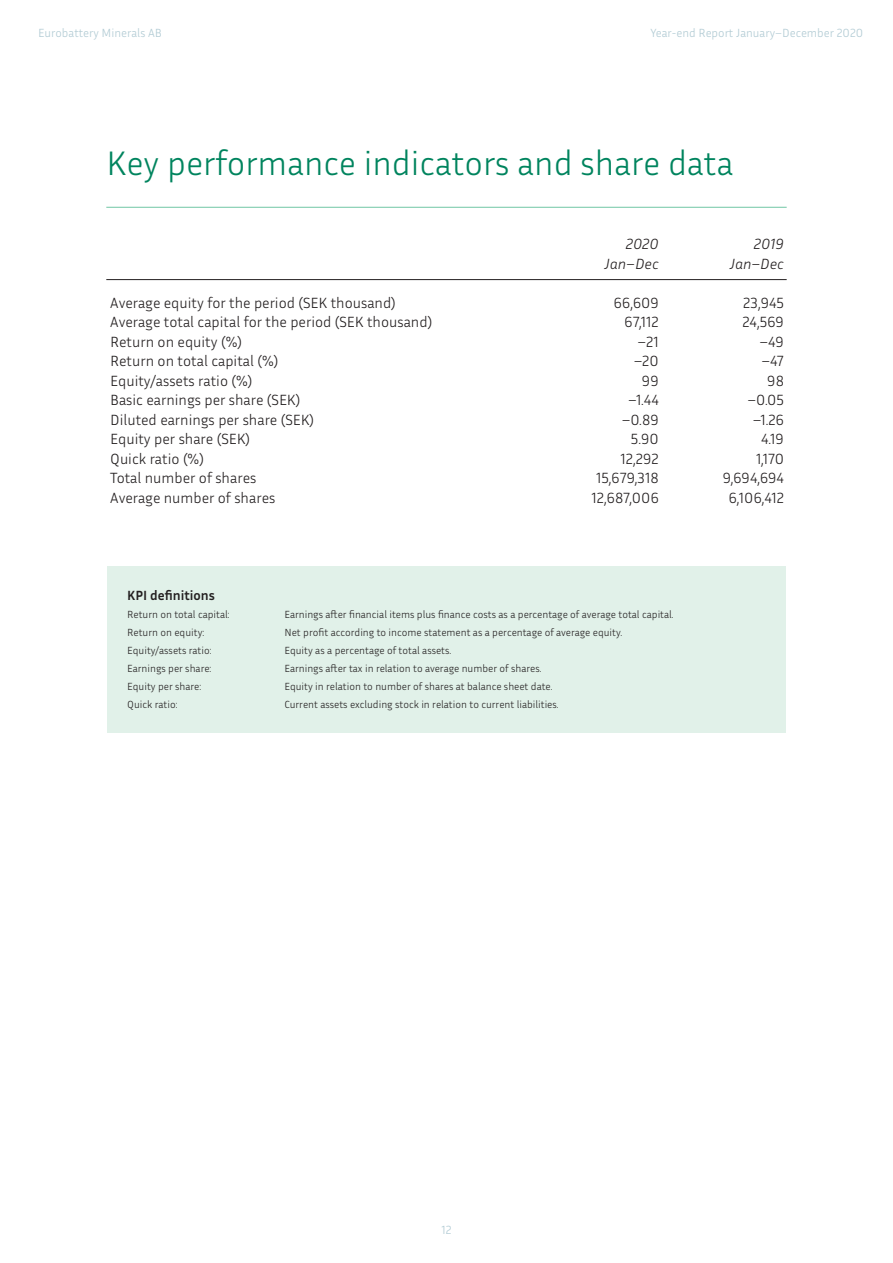
<style>
.page{position:relative;width:893px;height:1263px;background:#fff}
.page>*{position:absolute;margin:0;border:0;box-sizing:border-box;transform-origin:0 0}
.t1{font:300 34.5px "Inria Sans";color:#00845e}
.t2{font:300 15px "Inria Sans";color:#231f20}
.t3{font:italic 300 15px "Inria Sans";color:#231f20}
.t4{font:700 13.5px "Inria Sans";color:#231f20}
.t5{font:300 12px "Inria Sans";color:#b0cad3}
.t6{font:300 10.5px "Inria Sans";color:#231f20}
</style>
<div class="page">
<div style="left:107px;top:566px;width:679px;height:167px;background:#e1f1e9"></div>
<hr style="left:106px;top:207px;width:681px;height:1px;background:#70c7a5">
<hr style="left:106px;top:279px;width:681px;height:1px;background:#231f20">
<p class="t5" style="left:38px;top:25px;width:125px">Eurobattery Minerals AB</p>
<p class="t5" style="left:650px;top:25px;width:214px">Year-end Report January–December 2020</p>
<h1 class="t1" style="left:106px;top:141px;width:629px">Key performance indicators and share data</h1>
<h2 class="t3" style="left:626px;top:234px;width:35px">2020</h2>
<h2 class="t3" style="left:754px;top:234px;width:32px">2019</h2>
<h2 class="t3" style="left:604px;top:254px;width:56px">Jan–Dec</h2>
<h2 class="t3" style="left:730px;top:254px;width:56px">Jan–Dec</h2>
<h2 class="t2" style="left:110px;top:293px;width:287px">Average equity for the period (SEK thousand)</h2>
<h2 class="t2" style="left:614px;top:293px;width:47px">66,609</h2>
<h2 class="t2" style="left:743px;top:293px;width:42px">23,945</h2>
<h2 class="t2" style="left:110px;top:312px;width:323px">Average total capital for the period (SEK thousand)</h2>
<h2 class="t2" style="left:624px;top:312px;width:36px">67,112</h2>
<h2 class="t2" style="left:742px;top:312px;width:43px">24,569</h2>
<h2 class="t2" style="left:110px;top:332px;width:133px">Return on equity (%)</h2>
<h2 class="t2" style="left:637px;top:332px;width:23px">–21</h2>
<h2 class="t2" style="left:759px;top:332px;width:26px">–49</h2>
<h2 class="t2" style="left:110px;top:351px;width:170px">Return on total capital (%)</h2>
<h2 class="t2" style="left:634px;top:351px;width:27px">–20</h2>
<h2 class="t2" style="left:761px;top:351px;width:24px">–47</h2>
<h2 class="t2" style="left:110px;top:371px;width:144px">Equity/assets ratio (%)</h2>
<h2 class="t2" style="left:642px;top:371px;width:18px">99</h2>
<h2 class="t2" style="left:767px;top:371px;width:18px">98</h2>
<h2 class="t2" style="left:110px;top:390px;width:192px">Basic earnings per share (SEK)</h2>
<h2 class="t2" style="left:628px;top:390px;width:32px">–1.44</h2>
<h2 class="t2" style="left:747px;top:390px;width:38px">–0.05</h2>
<h2 class="t2" style="left:110px;top:410px;width:205px">Diluted earnings per share (SEK)</h2>
<h2 class="t2" style="left:622px;top:410px;width:39px">–0.89</h2>
<h2 class="t2" style="left:753px;top:410px;width:33px">–1.26</h2>
<h2 class="t2" style="left:110px;top:429px;width:141px">Equity per share (SEK)</h2>
<h2 class="t2" style="left:631px;top:429px;width:29px">5.90</h2>
<h2 class="t2" style="left:761px;top:429px;width:25px">4.19</h2>
<h2 class="t2" style="left:110px;top:449px;width:95px">Quick ratio (%)</h2>
<h2 class="t2" style="left:620px;top:449px;width:40px">12,292</h2>
<h2 class="t2" style="left:756px;top:449px;width:29px">1,170</h2>
<h2 class="t2" style="left:110px;top:468px;width:148px">Total number of shares</h2>
<h2 class="t2" style="left:596px;top:468px;width:64px">15,679,318</h2>
<h2 class="t2" style="left:723px;top:468px;width:63px">9,694,694</h2>
<h2 class="t2" style="left:110px;top:488px;width:167px">Average number of shares</h2>
<h2 class="t2" style="left:592px;top:488px;width:69px">12,687,006</h2>
<h2 class="t2" style="left:728px;top:488px;width:57px">6,106,412</h2>
<p class="t4" style="left:127px;top:587px;width:89px">KPI definitions</p>
<p class="t6" style="left:127px;top:608px;width:104px">Return on total capital:</p>
<p class="t6" style="left:284px;top:608px;width:391px">Earnings after financial items plus finance costs as a percentage of average total capital.</p>
<p class="t6" style="left:127px;top:626px;width:79px">Return on equity:</p>
<p class="t6" style="left:284px;top:626px;width:339px">Net profit according to income statement as a percentage of average equity.</p>
<p class="t6" style="left:127px;top:644px;width:86px">Equity/assets ratio:</p>
<p class="t6" style="left:284px;top:644px;width:168px">Equity as a percentage of total assets.</p>
<p class="t6" style="left:127px;top:662px;width:86px">Earnings per share:</p>
<p class="t6" style="left:284px;top:662px;width:259px">Earnings after tax in relation to average number of shares.</p>
<p class="t6" style="left:127px;top:680px;width:76px">Equity per share:</p>
<p class="t6" style="left:284px;top:680px;width:270px">Equity in relation to number of shares at balance sheet date.</p>
<p class="t6" style="left:127px;top:698px;width:52px">Quick ratio:</p>
<p class="t6" style="left:284px;top:698px;width:276px">Current assets excluding stock in relation to current liabilities.</p>
<p class="t5" style="left:441px;top:1222px;width:12px">12</p>
</div>
